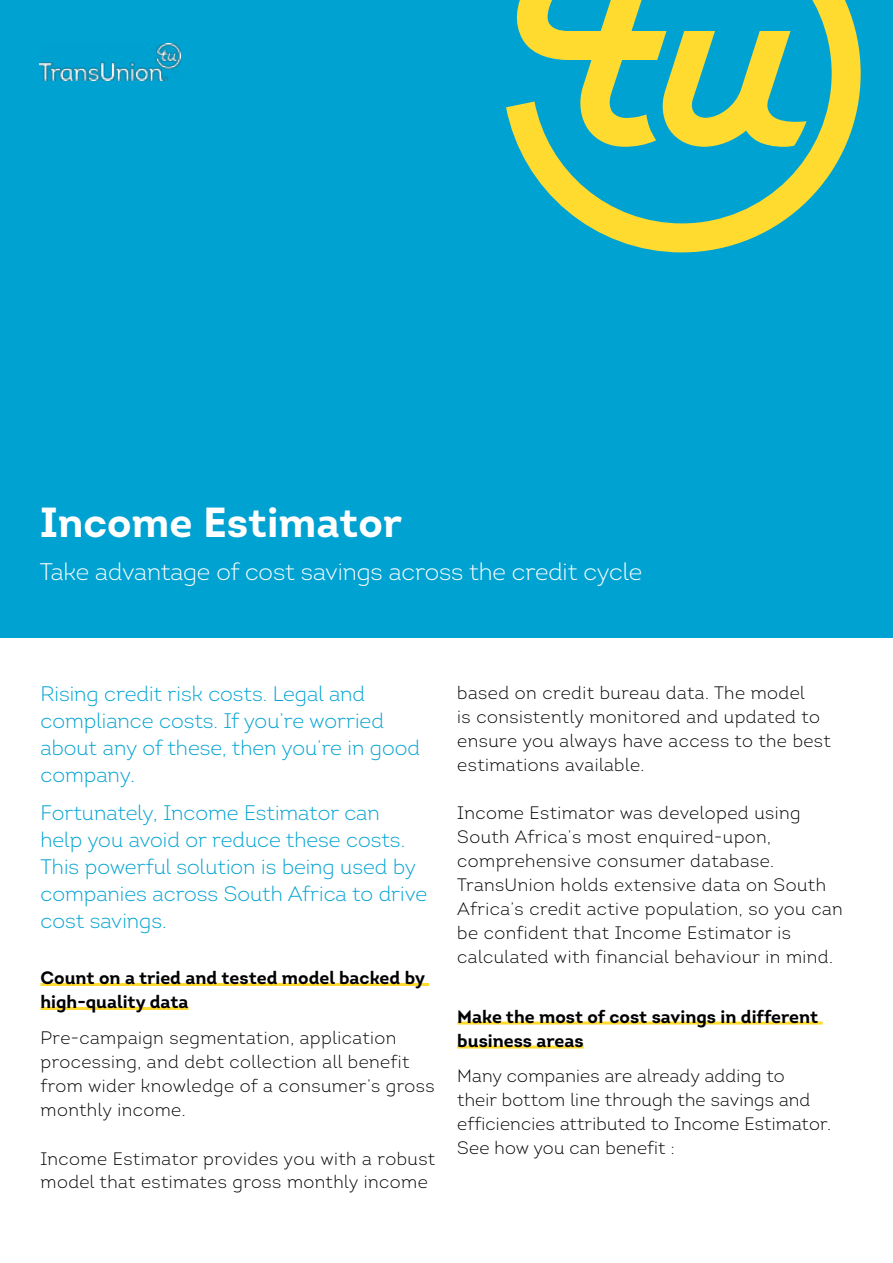
<style>
.page{position:relative;width:893px;height:1263px;background:#fff}
.page>*{position:absolute;margin:0;border:0;box-sizing:border-box;transform-origin:0 0}
.t1{font:700 42px "Intro";color:#fff}
.t2{font:300 24px "Intro";letter-spacing:-.005em;color:#fff}
.t3{font:300 21px/27px "Intro";color:#00a2d1}
.t4{font:300 18px/24px "Intro";letter-spacing:.025em;color:#000}
.t5{font:700 18px/24px "Intro";color:#000}
</style>
<div class="page">
<div style="left:0;top:0;width:893px;height:638px;background:#00a2d1"></div>
<img style="left:40px;top:44px;width:141px;height:37px">
<svg style="left:506px;top:0;width:355px;height:252px"></svg>
<svg style="left:660px;top:31px;width:147px;height:116px"></svg>
<hr style="left:40px;top:983px;width:389px;height:3px;background:#ffda2f">
<hr style="left:40px;top:1007px;width:149px;height:3px;background:#ffda2f">
<hr style="left:457px;top:1021px;width:366px;height:3px;background:#ffda2f">
<hr style="left:457px;top:1045px;width:127px;height:3px;background:#ffda2f">
<h1 class="t1" style="left:40px;top:495px;width:364px">Income Estimator</h1>
<h2 class="t2" style="left:40px;top:557px;width:604px">Take advantage of cost savings across the credit cycle</h2>
<p class="t3" style="left:40px;top:680px;width:381px">Rising credit risk costs. Legal and compliance costs. If you’re worried about any of these, then you’re in good company.</p>
<p class="t3" style="left:40px;top:799px;width:388px">Fortunately, Income Estimator can<br>help you avoid or reduce these costs.<br>This powerful solution is being used by companies across South Africa to drive cost savings.</p>
<p class="t5" style="left:40px;top:966px;width:386px">Count on a tried and tested model backed by high-quality data</p>
<p class="t4" style="left:40px;top:1026px;width:396px">Pre-campaign segmentation, application processing, and debt collection all benefit from wider knowledge of a consumer’s gross monthly income.</p>
<p class="t4" style="left:40px;top:1146px;width:396px">Income Estimator provides you with a robust model that estimates gross monthly income</p>
<p class="t4" style="left:457px;top:681px;width:375px">based on credit bureau data. The model<br>is consistently monitored and updated to ensure you always have access to the best estimations available.</p>
<p class="t4" style="left:457px;top:801px;width:387px">Income Estimator was developed using South Africa’s most enquired-upon, comprehensive consumer database.<br>TransUnion holds extensive data on South Africa’s credit active population, so you can be confident that Income Estimator is calculated with financial behaviour in mind.</p>
<p class="t5" style="left:457px;top:1005px;width:362px">Make the most of cost savings in different business areas</p>
<p class="t4" style="left:457px;top:1063px;width:375px">Many companies are already adding to<br>their bottom line through the savings and efficiencies attributed to Income Estimator.<br>See how you can benefit :</p>
</div>
